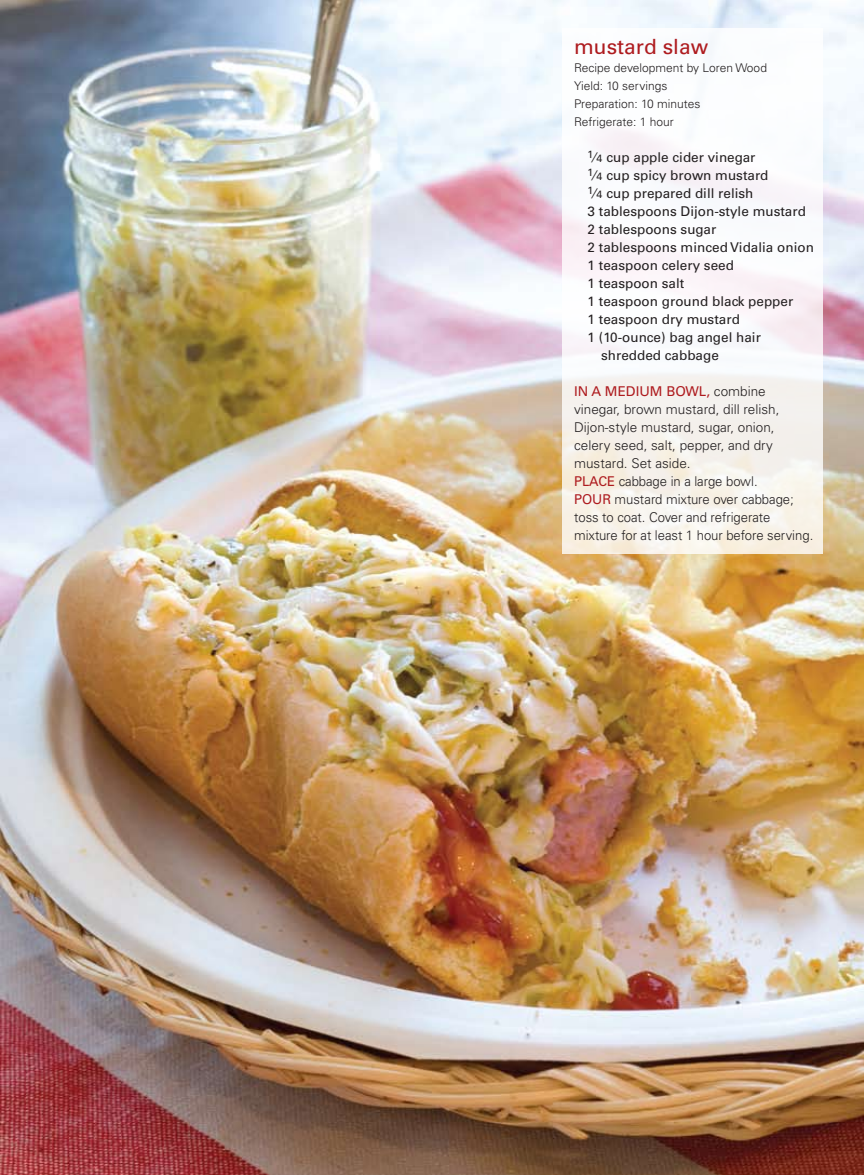
<style>
.page{position:relative;width:864px;height:1175px;background:#fff}
.page>*{position:absolute;margin:0;border:0;box-sizing:border-box;transform-origin:0 0}
.t1{font:21px "Univers";color:#ae1b1f}
.t2{font:13.5px "Univers";color:#231f20}
.t3{font:300 13.5px/18px "Univers";letter-spacing:-.005em;color:#231f20}
.t4{font:300 12px/18px "Univers";color:#231f20}
.s1{font-size:10.5px}
.s2{font-weight:400;color:#ae1b1f}
</style>
<div class="page">
<img style="left:0;top:0;width:864px;height:1174px">
<div style="left:562px;top:28px;width:262px;height:525px;background:linear-gradient(to bottom,#fcfdff,#f6f0e9)"></div>
<h1 class="t1" style="left:574px;top:34px;width:136px">mustard slaw</h1>
<p class="t4" style="left:574px;top:59px;width:194px">Recipe development by Loren Wood<br>Yield: 10 servings<br>Preparation: 10 minutes<br>Refrigerate: 1 hour</p>
<p class="t2" style="left:588px;top:149px;width:169px"><sup>1</sup>⁄<span class="s1">4</span> cup apple cider vinegar</p>
<p class="t2" style="left:588px;top:167px;width:182px"><sup>1</sup>⁄<span class="s1">4</span> cup spicy brown mustard</p>
<p class="t2" style="left:588px;top:185px;width:167px"><sup>1</sup>⁄<span class="s1">4</span> cup prepared dill relish</p>
<p class="t2" style="left:588px;top:203px;width:220px">3 tablespoons Dijon-style mustard</p>
<p class="t2" style="left:588px;top:221px;width:130px">2 tablespoons sugar</p>
<p class="t2" style="left:588px;top:239px;width:228px">2 tablespoons minced Vidalia onion</p>
<p class="t2" style="left:588px;top:257px;width:148px">1 teaspoon celery seed</p>
<p class="t2" style="left:588px;top:275px;width:98px">1 teaspoon salt</p>
<p class="t2" style="left:588px;top:293px;width:207px">1 teaspoon ground black pepper</p>
<p class="t2" style="left:588px;top:311px;width:154px">1 teaspoon dry mustard</p>
<p class="t2" style="left:588px;top:329px;width:175px">1 (10-ounce) bag angel hair</p>
<p class="t2" style="left:601px;top:347px;width:119px">shredded cabbage</p>
<p class="t3" style="left:574px;top:382px;width:241px"><span class="s2">In a medi um bowl,</span> combine vinegar, brown mustard, dill relish,<br>Dijon-style mustard, sugar, onion, celery seed, salt, pepper, and dry mustard. Set aside.<br><span class="s2">Place</span> cabbage in a large bowl.<br><span class="s2">Pour</span> mustard mixture over cabbage; toss to coat. Cover and refrigerate mixture for at least 1 hour before serving.</p>
</div>
